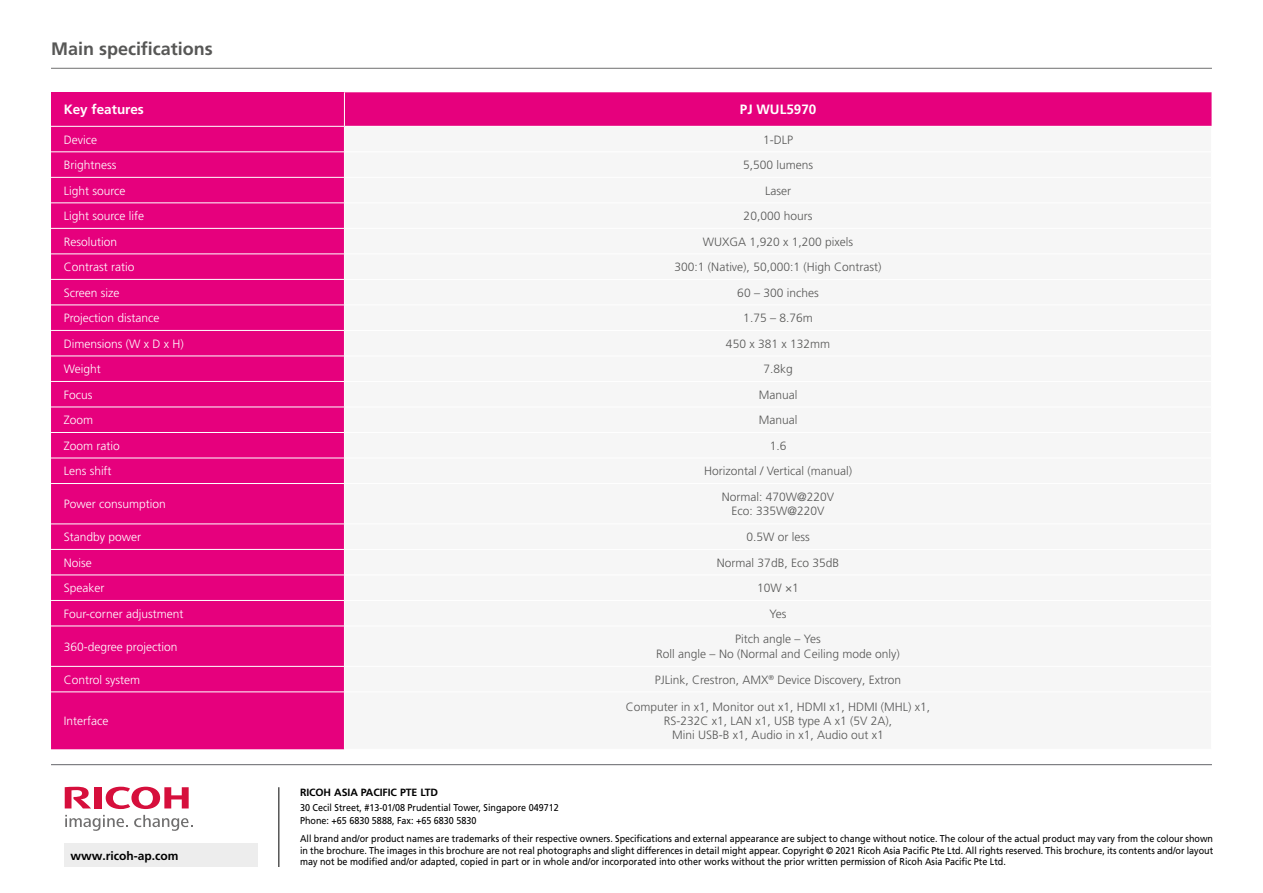
<style>
.page{position:relative;width:1263px;height:893px;background:#fff}
.page>*{position:absolute;margin:0;border:0;box-sizing:border-box;transform-origin:0 0}
.t1{font:700 18px "Frutiger LT Pro";color:#575756}
.t2{font:700 13.5px "Frutiger LT Pro";color:#fff}
.t3{font:300 12px/14.4px "Frutiger LT Pro";color:#575756;text-align:center}
.t4{font:300 12px "Frutiger LT Pro";color:#fff}
.t5{font:700 12px "Frutiger LT Pro";color:#000}
.t6{font:700 10.5px "Frutiger LT Pro";letter-spacing:-.01em;color:#000}
.t7{font:9.9px/11.2px "Frutiger LT Pro";color:#000;text-align:justify;scale:.91 1}
</style>
<div class="page">
<hr style="left:51px;top:764px;width:1161px;height:1px;background:#64656a">
<div style="left:65px;top:844px;width:193px;height:23px;background:#ededed"></div>
<svg style="left:106px;top:787px;width:83px;height:22px"></svg>
<div style="left:94px;top:787px;width:8px;height:21px;background:#d60f3c"></div>
<svg style="left:65px;top:787px;width:26px;height:21px"></svg>
<svg style="left:65px;top:815px;width:63px;height:16px"></svg>
<svg style="left:134px;top:815px;width:59px;height:16px"></svg>
<hr style="left:278px;top:787px;width:1px;height:80px;background:#000">
<hr style="left:51px;top:68px;width:1161px;height:1px;background:#706f6f">
<div style="left:51px;top:92px;width:1160px;height:657px;background:#e6007d"></div>
<div style="left:345px;top:127px;width:866px;height:622px;background:#f6f6f6"></div>
<hr style="left:344px;top:92px;width:1px;height:34px;background:#fff">
<hr style="left:51px;top:126px;width:293px;height:1px;background:#fff">
<hr style="left:344px;top:126px;width:868px;height:1px;background:#fff">
<hr style="left:51px;top:151px;width:293px;height:1px;background:#fff">
<hr style="left:344px;top:151px;width:868px;height:1px;background:#fff">
<hr style="left:51px;top:177px;width:293px;height:1px;background:#fff">
<hr style="left:344px;top:177px;width:868px;height:1px;background:#fff">
<hr style="left:51px;top:202px;width:293px;height:1px;background:#fff">
<hr style="left:344px;top:202px;width:868px;height:1px;background:#fff">
<hr style="left:51px;top:228px;width:293px;height:1px;background:#fff">
<hr style="left:344px;top:228px;width:868px;height:1px;background:#fff">
<hr style="left:51px;top:253px;width:293px;height:1px;background:#fff">
<hr style="left:344px;top:253px;width:868px;height:1px;background:#fff">
<hr style="left:51px;top:279px;width:293px;height:1px;background:#fff">
<hr style="left:344px;top:279px;width:868px;height:1px;background:#fff">
<hr style="left:51px;top:305px;width:293px;height:1px;background:#fff">
<hr style="left:344px;top:305px;width:868px;height:1px;background:#fff">
<hr style="left:51px;top:330px;width:293px;height:1px;background:#fff">
<hr style="left:344px;top:330px;width:868px;height:1px;background:#fff">
<hr style="left:51px;top:356px;width:293px;height:1px;background:#fff">
<hr style="left:344px;top:356px;width:868px;height:1px;background:#fff">
<hr style="left:51px;top:381px;width:293px;height:1px;background:#fff">
<hr style="left:344px;top:381px;width:868px;height:1px;background:#fff">
<hr style="left:51px;top:407px;width:293px;height:1px;background:#fff">
<hr style="left:344px;top:407px;width:868px;height:1px;background:#fff">
<hr style="left:51px;top:432px;width:293px;height:1px;background:#fff">
<hr style="left:344px;top:432px;width:868px;height:1px;background:#fff">
<hr style="left:51px;top:458px;width:293px;height:1px;background:#fff">
<hr style="left:344px;top:458px;width:868px;height:1px;background:#fff">
<svg style="left:344px;top:127px;width:1px;height:356px"></svg>
<hr style="left:51px;top:483px;width:293px;height:1px;background:#fff">
<hr style="left:344px;top:483px;width:868px;height:1px;background:#fff">
<hr style="left:344px;top:484px;width:1px;height:39px;background:#fff">
<hr style="left:51px;top:523px;width:293px;height:1px;background:#fff">
<hr style="left:344px;top:523px;width:868px;height:1px;background:#fff">
<hr style="left:51px;top:549px;width:293px;height:1px;background:#fff">
<hr style="left:344px;top:549px;width:868px;height:1px;background:#fff">
<hr style="left:51px;top:575px;width:293px;height:1px;background:#fff">
<hr style="left:344px;top:575px;width:868px;height:1px;background:#fff">
<hr style="left:51px;top:600px;width:293px;height:1px;background:#fff">
<hr style="left:344px;top:600px;width:868px;height:1px;background:#fff">
<svg style="left:344px;top:524px;width:1px;height:102px"></svg>
<hr style="left:51px;top:626px;width:293px;height:1px;background:#fff">
<hr style="left:344px;top:626px;width:868px;height:1px;background:#fff">
<hr style="left:344px;top:626px;width:1px;height:40px;background:#fff">
<hr style="left:51px;top:666px;width:293px;height:1px;background:#fff">
<hr style="left:51px;top:691px;width:293px;height:1px;background:#fff">
<hr style="left:344px;top:666px;width:868px;height:1px;background:#fff">
<svg style="left:344px;top:667px;width:1px;height:24px"></svg>
<hr style="left:344px;top:691px;width:868px;height:1px;background:#fff">
<hr style="left:344px;top:692px;width:1px;height:57px;background:#fff">
<h1 class="t1" style="left:51px;top:38px;width:163px">Main specifications</h1>
<h2 class="t2" style="left:64px;top:101px;width:82px">Key features</h2>
<h2 class="t2" style="left:740px;top:101px;width:78px">PJ WUL5970</h2>
<p class="t4" style="left:64px;top:132px;width:35px">Device</p>
<p class="t3" style="left:763px;top:132px;width:31px">1-DLP</p>
<p class="t4" style="left:64px;top:158px;width:54px">Brightness</p>
<p class="t3" style="left:743px;top:158px;width:72px">5,500 lumens</p>
<p class="t4" style="left:64px;top:183px;width:63px">Light source</p>
<p class="t3" style="left:765px;top:183px;width:27px">Laser</p>
<p class="t4" style="left:64px;top:209px;width:82px">Light source life</p>
<p class="t3" style="left:744px;top:209px;width:70px">20,000 hours</p>
<p class="t4" style="left:64px;top:234px;width:55px">Resolution</p>
<p class="t3" style="left:703px;top:234px;width:152px">WUXGA 1,920 x 1,200 pixels</p>
<p class="t4" style="left:64px;top:260px;width:72px">Contrast ratio</p>
<p class="t3" style="left:675px;top:260px;width:208px">300:1 (Native), 50,000:1 (High Contrast)</p>
<p class="t4" style="left:64px;top:285px;width:57px">Screen size</p>
<p class="t3" style="left:737px;top:285px;width:83px">60 – 300 inches</p>
<p class="t4" style="left:64px;top:311px;width:97px">Projection distance</p>
<p class="t3" style="left:743px;top:311px;width:71px">1.75 – 8.76m</p>
<p class="t4" style="left:64px;top:337px;width:122px">Dimensions (W x D x H)</p>
<p class="t3" style="left:726px;top:336px;width:106px">450 x 381 x 132mm</p>
<p class="t4" style="left:64px;top:362px;width:39px">Weight</p>
<p class="t3" style="left:763px;top:362px;width:31px">7.8kg</p>
<p class="t4" style="left:64px;top:388px;width:30px">Focus</p>
<p class="t3" style="left:759px;top:387px;width:40px">Manual</p>
<p class="t4" style="left:64px;top:413px;width:31px">Zoom</p>
<p class="t3" style="left:759px;top:413px;width:40px">Manual</p>
<p class="t4" style="left:64px;top:439px;width:58px">Zoom ratio</p>
<p class="t3" style="left:770px;top:438px;width:18px">1.6</p>
<p class="t4" style="left:64px;top:464px;width:49px">Lens shift</p>
<p class="t3" style="left:704px;top:464px;width:150px">Horizontal / Vertical (manual)</p>
<p class="t4" style="left:64px;top:497px;width:104px">Power consumption</p>
<p class="t3" style="left:722px;top:490px;width:114px">Normal: 470W@220V<br>Eco: 335W@220V</p>
<p class="t4" style="left:64px;top:530px;width:79px">Standby power</p>
<p class="t3" style="left:746px;top:530px;width:65px">0.5W or less</p>
<p class="t4" style="left:64px;top:555px;width:30px">Noise</p>
<p class="t3" style="left:717px;top:555px;width:124px">Normal 37dB, Eco 35dB</p>
<p class="t4" style="left:64px;top:581px;width:42px">Speaker</p>
<p class="t3" style="left:757px;top:581px;width:43px">10W ×1</p>
<p class="t4" style="left:64px;top:607px;width:121px">Four-corner adjustment</p>
<p class="t3" style="left:769px;top:606px;width:18px">Yes</p>
<p class="t4" style="left:64px;top:639px;width:115px">360-degree projection</p>
<p class="t3" style="left:656px;top:632px;width:245px">Pitch angle – Yes<br>Roll angle – No (Normal and Ceiling mode only)</p>
<p class="t4" style="left:64px;top:672px;width:78px">Control system</p>
<p class="t3" style="left:655px;top:672px;width:248px">PJLink, Crestron, AMX<sup>®</sup> Device Discovery, Extron</p>
<p class="t4" style="left:64px;top:714px;width:46px">Interface</p>
<p class="t3" style="left:626px;top:699px;width:306px">Computer in x1, Monitor out x1, HDMI x1, HDMI (MHL) x1,<br>RS-232C x1, LAN x1, USB type A x1 (5V 2A),<br>Mini USB-B x1, Audio in x1, Audio out x1</p>
<p class="t6" style="left:300px;top:786px;width:139px">RICOH ASIA PACIFIC PTE LTD</p>
<p class="t5" style="left:71px;top:848px;width:109px">www.ricoh-ap.com</p>
<p class="t7" style="left:300px;top:800px;width:286px;line-height:13.5px">30 Cecil Street, #13-01/08 Prudential Tower, Singapore 049712<br>Phone: +65 6830 5888, Fax: +65 6830 5830</p>
<p class="t7" style="left:300px;top:833px;width:1005px">All brand and/or product names are trademarks of their respective owners. Specifications and external appearance are subject to change without notice. The colour of the actual product may vary from the colour shown in the brochure. The images in this brochure are not real photographs and slight differences in detail might appear. Copyright © 2021 Ricoh Asia Pacific Pte Ltd. All rights reserved. This brochure, its contents and/or layout may not be modified and/or adapted, copied in part or in whole and/or incorporated into other works without the prior written permission of Ricoh Asia Pacific Pte Ltd.</p>
</div>
